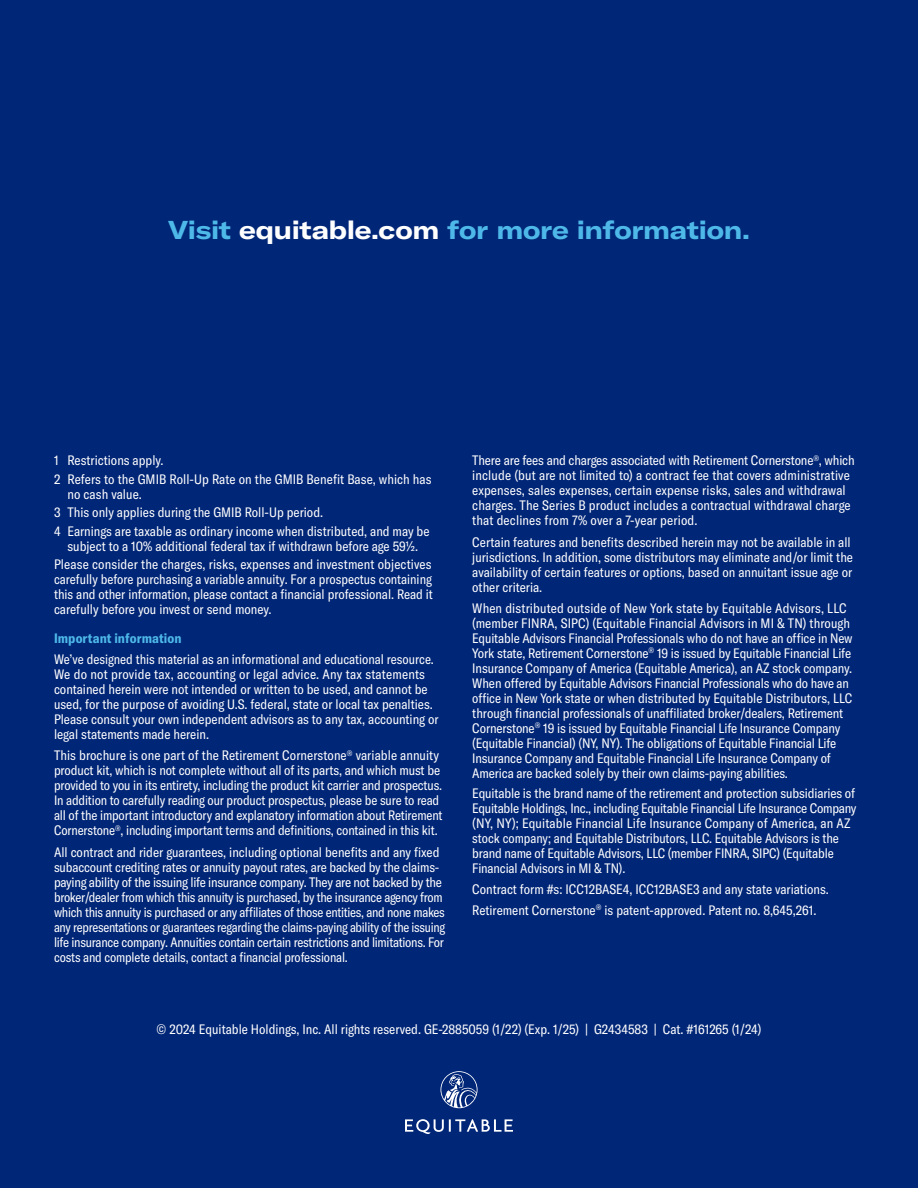
<style>
.page{position:relative;width:918px;height:1188px;background:#002677}
.page>*{position:absolute;margin:0;border:0;box-sizing:border-box;transform-origin:0 0}
.Callout_1{font:700 expanded 25.5px "GT America";letter-spacing:-.01em;color:#4eb9e9}
.Body_Copy{font:condensed 13.5px/15px "GT America";letter-spacing:-.01em;color:#fff}
.Body_Copy-2{font:condensed 13.5px/15px "GT America";letter-spacing:.01em;color:#fff}
.A_SubHead{font:condensed 13.5px/15px "GT America";color:#fff;text-align:justify}
.Compliance{font:condensed 13.5px "GT America";color:#fff}
.Body_Copy-3{font:700 condensed 13.5px "GT America";letter-spacing:.005em;color:#4eb9e9}
.s1{color:#fff}
</style>
<div class="page">
<svg style="left:405px;top:1071px;width:108px;height:63px"></svg>
<p class="Callout_1" style="left:168px;top:214px;width:583px">Visit <span class="s1">equitable.com</span> for more information.</p>
<p class="Body_Copy" style="left:54px;top:453px;width:111px">1 Restrictions apply.</p>
<p class="Body_Copy" style="left:68px;top:472px;width:366px;text-indent:-14px">2 Refers to the GMIB Roll-Up Rate on the GMIB Benefit Base, which has no cash value.</p>
<p class="Body_Copy" style="left:54px;top:505px;width:271px">3 This only applies during the GMIB Roll-Up period.</p>
<p class="Body_Copy" style="left:54px;top:524px;width:377px;text-align:center">4 Earnings are taxable as ordinary income when distributed, and may be subject to a 10% additional federal tax if withdrawn before age 59½.</p>
<p class="A_SubHead" style="left:54px;top:557px;width:380px">Please consider the charges, risks, expenses and investment objectives carefully before purchasing a variable annuity. For a prospectus containing this and other information, please contact a financial professional. Read it carefully before you invest or send money.</p>
<p class="Body_Copy-3" style="left:54px;top:630px;width:129px">Important information</p>
<p class="Body_Copy" style="left:54px;top:651px;width:386px">We’ve designed this material as an informational and educational resource.<br>We do not provide tax, accounting or legal advice. Any tax statements contained herein were not intended or written to be used, and cannot be used, for the purpose of avoiding U.S. federal, state or local tax penalties.<br>Please consult your own independent advisors as to any tax, accounting or legal statements made herein.</p>
<p class="Body_Copy" style="left:54px;top:748px;width:390px">This brochure is one part of the Retirement Cornerstone<sup>®</sup> variable annuity product kit, which is not complete without all of its parts, and which must be provided to you in its entirety, including the product kit carrier and prospectus.<br>In addition to carefully reading our product prospectus, please be sure to read all of the important introductory and explanatory information about Retirement Cornerstone<sup>®</sup>, including important terms and definitions, contained in this kit.</p>
<p class="Body_Copy" style="left:54px;top:845px;width:393px">All contract and rider guarantees, including optional benefits and any fixed subaccount crediting rates or annuity payout rates, are backed by the claims&shy;paying ability of the issuing life insurance company. They are not backed by the broker/dealer from which this annuity is purchased, by the insurance agency from which this annuity is purchased or any affiliates of those entities, and none makes any representations or guarantees regarding the claims-paying ability of the issuing life insurance company. Annuities contain certain restrictions and limitations. For costs and complete details, contact a financial professional.</p>
<p class="Body_Copy-2" style="left:472px;top:453px;width:384px">There are fees and charges associated with Retirement Cornerstone<sup>®</sup>, which include (but are not limited to) a contract fee that covers administrative expenses, sales expenses, certain expense risks, sales and withdrawal charges. The Series B product includes a contractual withdrawal charge that declines from 7% over a 7-year period.</p>
<p class="Body_Copy" style="left:472px;top:535px;width:382px">Certain features and benefits described herein may not be available in all jurisdictions. In addition, some distributors may eliminate and/or limit the availability of certain features or options, based on annuitant issue age or other criteria.</p>
<p class="Body_Copy" style="left:472px;top:601px;width:382px">When distributed outside of New York state by Equitable Advisors, LLC (member FINRA, SIPC) (Equitable Financial Advisors in MI &amp; TN) through Equitable Advisors Financial Professionals who do not have an office in New York state, Retirement Cornerstone<sup>®</sup> 19 is issued by Equitable Financial Life Insurance Company of America (Equitable America), an AZ stock company.<br>When offered by Equitable Advisors Financial Professionals who do have an office in New York state or when distributed by Equitable Distributors, LLC through financial professionals of unaffiliated broker/dealers, Retirement Cornerstone<sup>®</sup> 19 is issued by Equitable Financial Life Insurance Company (Equitable Financial) (NY, NY). The obligations of Equitable Financial Life Insurance Company and Equitable Financial Life Insurance Company of America are backed solely by their own claims-paying abilities.</p>
<p class="Body_Copy" style="left:472px;top:786px;width:386px">Equitable is the brand name of the retirement and protection subsidiaries of Equitable Holdings, Inc., including Equitable Financial Life Insurance Company (NY, NY); Equitable Financial Life Insurance Company of America, an AZ stock company; and Equitable Distributors, LLC. Equitable Advisors is the brand name of Equitable Advisors, LLC (member FINRA, SIPC) (Equitable Financial Advisors in MI &amp; TN).</p>
<p class="Body_Copy" style="left:472px;top:882px;width:358px">Contract form #s: ICC12BASE4, ICC12BASE3 and any state variations.</p>
<p class="Body_Copy" style="left:472px;top:903px;width:346px">Retirement Cornerstone<sup>®</sup> is patent-approved. Patent no. 8,645,261.</p>
<p class="Compliance" style="left:157px;top:1022px;width:606px">© 2024 Equitable Holdings, Inc. All rights reserved. GE-2885059 (1/22) (Exp. 1/25) | G2434583 | Cat. #161265 (1/24)</p>
</div>
